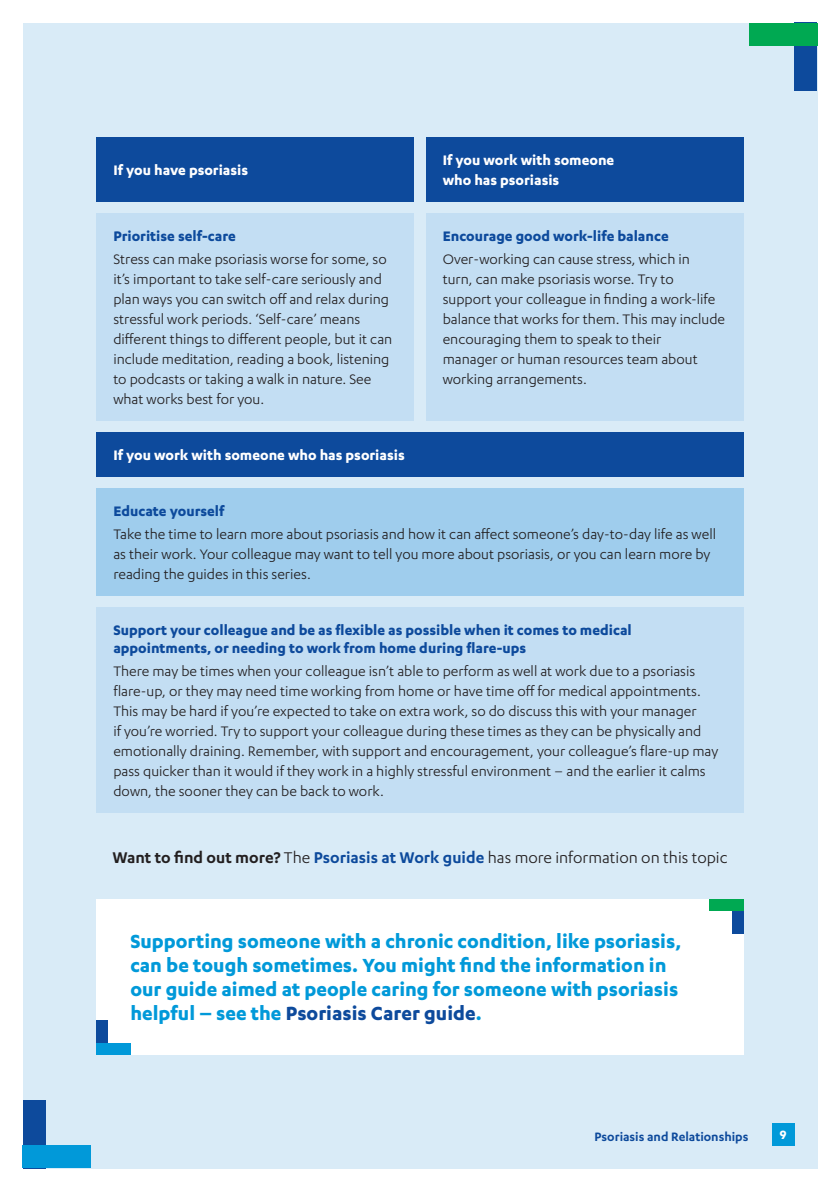
<style>
.page{position:relative;width:840px;height:1191px;background:#fff}
.page>*{position:absolute;margin:0;border:0;box-sizing:border-box;transform-origin:0 0}
.Box_Copy_-_Bright_Bl{font:700 22px/24px "Karbon";color:#0199d9}
.Body_Copy{font:18px "Karbon";color:#231f20}
.Box__Body_Copy_-_Bl{font:16px/20px "Karbon";color:#231f20}
.Box__Header_Dark_Bl{font:700 16px/18px "Karbon";color:#0d4a9c}
.Box__Header_-_White{font:700 16px/20px "Karbon";color:#fff}
.t1{font:600 14px "Karbon";color:#0d4a9c}
.t2{font:700 14px "Karbon";color:#fff}
.s1{font-weight:600}
.s2{font-weight:600;color:#0d4a9c}
.s3{color:#0d4a9c}
</style>
<div class="page">
<div style="left:23px;top:23px;width:793px;height:1145px;background:#d9ebf7"></div>
<div style="left:794px;top:23px;width:22px;height:68px;background:#0d4a9c"></div>
<div style="left:748px;top:23px;width:68px;height:22px;background:#00a952"></div>
<div style="left:23px;top:1100px;width:22px;height:68px;background:#0d4a9c"></div>
<div style="left:23px;top:1145px;width:68px;height:23px;background:#0199d9"></div>
<div style="left:771px;top:1123px;width:23px;height:22px;background:#0199d9"></div>
<div style="left:96px;top:137px;width:318px;height:65px;background:#0d4a9c"></div>
<div style="left:425px;top:137px;width:318px;height:65px;background:#0d4a9c"></div>
<div style="left:96px;top:213px;width:318px;height:208px;background:#c3def3"></div>
<div style="left:425px;top:213px;width:318px;height:208px;background:#c3def3"></div>
<div style="left:96px;top:488px;width:647px;height:108px;background:#9fcded"></div>
<div style="left:96px;top:432px;width:647px;height:45px;background:#0d4a9c"></div>
<div style="left:96px;top:607px;width:647px;height:206px;background:#c3def3"></div>
<div style="left:96px;top:899px;width:647px;height:155px;background:#fff"></div>
<div style="left:731px;top:899px;width:12px;height:34px;background:#0d4a9c"></div>
<div style="left:709px;top:899px;width:34px;height:11px;background:#00a952"></div>
<div style="left:96px;top:1020px;width:12px;height:34px;background:#0d4a9c"></div>
<div style="left:96px;top:1043px;width:34px;height:11px;background:#0199d9"></div>
<p class="Box__Header_-_White" style="left:113px;top:159px;width:136px">If you have psoriasis</p>
<p class="Box__Header_-_White" style="left:442px;top:149px;width:173px">If you work with someone who has psoriasis</p>
<p class="Box__Header_Dark_Bl" style="left:113px;top:226px;width:124px">Prioritise self-care</p>
<p class="Box__Body_Copy_-_Bl" style="left:113px;top:248px;width:280px">Stress can make psoriasis worse for some, so it’s important to take self-care seriously and plan ways you can switch off and relax during stressful work periods. ‘Self-care’ means different things to different people, but it can include meditation, reading a book, listening to podcasts or taking a walk in nature. See what works best for you.</p>
<p class="Box__Header_-_White" style="left:113px;top:444px;width:293px">If you work with someone who has psoriasis</p>
<p class="Box__Header_Dark_Bl" style="left:442px;top:226px;width:227px">Encourage good work-life balance</p>
<p class="Box__Body_Copy_-_Bl" style="left:442px;top:248px;width:284px">Over-working can cause stress, which in<br>turn, can make psoriasis worse. Try to support your colleague in finding a work-life balance that works for them. This may include encouraging them to speak to their<br>manager or human resources team about working arrangements.</p>
<p class="Box__Header_Dark_Bl" style="left:113px;top:501px;width:113px">Educate yourself</p>
<p class="Box__Body_Copy_-_Bl" style="left:113px;top:523px;width:604px">Take the time to learn more about psoriasis and how it can affect someone’s day-to-day life as well as their work. Your colleague may want to tell you more about psoriasis, or you can learn more by reading the guides in this series.</p>
<p class="Box__Header_Dark_Bl" style="left:113px;top:620px;width:519px">Support your colleague and be as flexible as possible when it comes to medical appointments, or needing to work from home during flare-ups</p>
<p class="Box__Body_Copy_-_Bl" style="left:113px;top:660px;width:606px">There may be times when your colleague isn’t able to perform as well at work due to a psoriasis flare-up, or they may need time working from home or have time off for medical appointments.<br>This may be hard if you’re expected to take on extra work, so do discuss this with your manager<br>if you’re worried. Try to support your colleague during these times as they can be physically and emotionally draining. Remember, with support and encouragement, your colleague’s flare-up may pass quicker than it would if they work in a highly stressful environment – and the earlier it calms down, the sooner they can be back to work.</p>
<p class="Body_Copy" style="left:112px;top:847px;width:616px"><span class="s1">Want to find out more?</span> The <span class="s2">Psoriasis at Work guide</span> has more information on this topic</p>
<p class="Box_Copy_-_Bright_Bl" style="left:130px;top:928px;width:552px">Supporting someone with a chronic condition, like psoriasis, can be tough sometimes. You might find the information in our guide aimed at people caring for someone with psoriasis helpful – see the <span class="s3">Psoriasis Carer guide</span>.</p>
<p class="t1" style="left:594px;top:1128px;width:155px">Psoriasis and Relationships</p>
<p class="t2" style="left:779px;top:1126px;width:8px">9</p>
</div>
